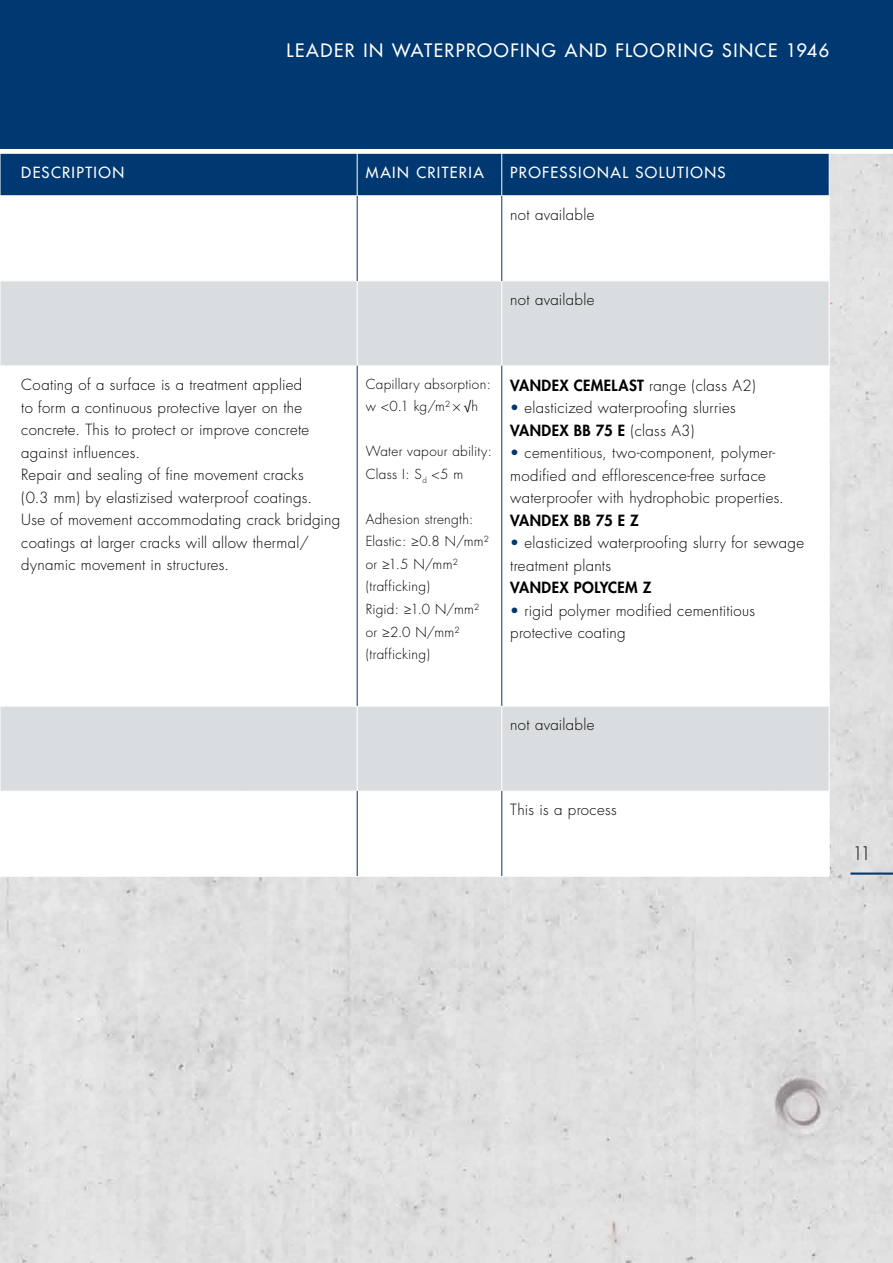
<style>
.page{position:relative;width:893px;height:1263px;background:#fff}
.page>*{position:absolute;margin:0;border:0;box-sizing:border-box;transform-origin:0 0}
.t1{font:18px "Futura";letter-spacing:.08em;color:#fff}
.t2{font:300 18px "Futura";color:#000}
.t3{font:300 15px/22.5px "Futura";letter-spacing:.02em;color:#000}
.t4{font:15px "Futura";letter-spacing:.1em;color:#fff}
.t5{font:800 15px "Futura";letter-spacing:.025em;color:#000}
.t6{font:300 13.5px/22.5px "Futura";letter-spacing:.02em;color:#000}
.s1{font-family:"Myriad Pro";font-weight:400}
.s2{font-family:"Minion Pro";font-weight:400}
.s3{font-weight:300}
.s4{font-weight:400;color:#003871}
.s5{font-weight:800}
</style>
<div class="page">
<div style="left:0;top:154px;width:893px;height:1109px;background:#e0e0e0"></div>
<hr style="left:850px;top:872px;width:43px;height:3px;background:#003871">
<div style="left:0;top:0;width:893px;height:149px;background:#003871"></div>
<svg style="left:1px;top:197px;width:828px;height:679px"></svg>
<svg style="left:1px;top:282px;width:828px;height:509px"></svg>
<hr style="left:829px;top:153px;width:1px;height:43px;background:#fff">
<div style="left:0;top:153px;width:829px;height:43px;background:#003871"></div>
<hr style="left:0;top:196px;width:357px;height:1px;background:#fff">
<hr style="left:0;top:196px;width:1px;height:85px;background:#fff">
<hr style="left:357px;top:196px;width:145px;height:1px;background:#fff">
<hr style="left:502px;top:196px;width:327px;height:1px;background:#fff">
<hr style="left:501px;top:196px;width:1px;height:85px;background:#fff">
<hr style="left:829px;top:196px;width:1px;height:85px;background:#fff">
<hr style="left:0;top:281px;width:357px;height:1px;background:#fff">
<hr style="left:0;top:281px;width:1px;height:85px;background:#fff">
<hr style="left:357px;top:281px;width:145px;height:1px;background:#fff">
<hr style="left:357px;top:281px;width:1px;height:85px;background:#fff">
<hr style="left:502px;top:281px;width:327px;height:1px;background:#fff">
<hr style="left:501px;top:281px;width:1px;height:85px;background:#fff">
<hr style="left:829px;top:281px;width:1px;height:85px;background:#fff">
<hr style="left:0;top:366px;width:357px;height:1px;background:#fff">
<hr style="left:0;top:366px;width:1px;height:340px;background:#fff">
<hr style="left:357px;top:366px;width:145px;height:1px;background:#fff">
<hr style="left:502px;top:366px;width:327px;height:1px;background:#fff">
<hr style="left:501px;top:366px;width:1px;height:340px;background:#fff">
<hr style="left:829px;top:366px;width:1px;height:340px;background:#fff">
<hr style="left:0;top:706px;width:357px;height:1px;background:#fff">
<hr style="left:0;top:706px;width:1px;height:85px;background:#fff">
<hr style="left:357px;top:706px;width:145px;height:1px;background:#fff">
<hr style="left:357px;top:706px;width:1px;height:85px;background:#fff">
<hr style="left:502px;top:706px;width:327px;height:1px;background:#fff">
<hr style="left:501px;top:706px;width:1px;height:85px;background:#fff">
<hr style="left:829px;top:706px;width:1px;height:85px;background:#fff">
<hr style="left:0;top:791px;width:357px;height:1px;background:#fff">
<hr style="left:0;top:791px;width:1px;height:85px;background:#fff">
<hr style="left:357px;top:791px;width:145px;height:1px;background:#fff">
<hr style="left:502px;top:791px;width:327px;height:1px;background:#fff">
<hr style="left:501px;top:791px;width:1px;height:85px;background:#fff">
<hr style="left:829px;top:791px;width:1px;height:85px;background:#fff">
<hr style="left:0;top:876px;width:357px;height:1px;background:#fff">
<hr style="left:357px;top:876px;width:145px;height:1px;background:#fff">
<hr style="left:502px;top:876px;width:327px;height:1px;background:#fff">
<hr style="left:357px;top:196px;width:1px;height:85px;background:#003871">
<hr style="left:502px;top:196px;width:1px;height:85px;background:#003871">
<hr style="left:357px;top:366px;width:1px;height:340px;background:#003871">
<hr style="left:502px;top:366px;width:1px;height:340px;background:#003871">
<hr style="left:357px;top:791px;width:1px;height:85px;background:#003871">
<hr style="left:502px;top:791px;width:1px;height:85px;background:#003871">
<p class="t1" style="left:287px;top:39px;width:203px">LEADER IN WATERPROOFI</p>
<p class="t1" style="left:526px;top:39px;width:103px">NG AND FLOO</p>
<p class="t1" style="left:666px;top:39px;width:164px">RING SINCE 1946</p>
<p class="t4" style="left:21px;top:163px;width:11px">DESCR</p>
<p class="t4" style="left:72px;top:163px;width:50px">IPTION</p>
<p class="t4" style="left:366px;top:163px;width:117px">MAINCRITERIA</p>
<p class="t4" style="left:510px;top:163px;width:50px">PROFESS</p>
<p class="t4" style="left:578px;top:163px;width:138px">IONAL SOLUTIONS</p>
<p class="t3" style="left:510px;top:204px;width:86px">not available</p>
<p class="t3" style="left:510px;top:289px;width:86px">not available</p>
<p class="t3" style="left:21px;top:374px;width:321px">Coating of a surface is a treatment applied<br>to form a continuous protective layer on the concrete. This to protect or improve concrete against influences.<br>Repair and sealing of fine movement cracks<br>(0.3 mm) by elastizised waterproof coatings.<br>Use of movement accommodating crack bridging coatings at larger cracks will allow thermal/ dynamic movement in structures.</p>
<p class="t6" style="left:366px;top:373px;width:127px">Capillary absorption: w &lt;0.1 kg/m² × <span class="s1">√</span>h</p>
<p class="t6" style="left:366px;top:441px;width:128px">Water vapour ability:<br>Class I: S<sub>d</sub> &lt;5 m</p>
<p class="t6" style="left:366px;top:508px;width:125px">Adhesion strength:<br>Elastic: <span class="s2">≥</span>0.8 N/mm² or <span class="s2">≥</span>1.5 N/mm² (trafficking)<br>Rigid: <span class="s2">≥</span>1.0 N/mm² or <span class="s2">≥</span>2.0 N/mm² (trafficking)</p>
<p class="t5" style="left:510px;top:375px;width:247px">VANDEX CEMELAST <span class="s3">range (class A2)</span></p>
<p class="t3" style="left:510px;top:397px;width:227px"><span class="s4">•</span> elasticized waterproofing slurries<br><span class="s5">VANDEX BB 75 E</span> (class A3)</p>
<p class="t3" style="left:510px;top:442px;width:275px"><span class="s4">•</span> cementitious, two-component, polymer&shy;modified and efflorescence-free surface waterproofer with hydrophobic properties.<br><span class="s5">VANDEX BB 75 E Z</span></p>
<p class="t3" style="left:510px;top:532px;width:295px"><span class="s4">•</span> elasticized waterproofing slurry for sewage treatment plants<br><span class="s5">VANDEX POLYCEM Z</span></p>
<p class="t3" style="left:510px;top:599px;width:246px"><span class="s4">•</span> rigid polymer modified cementitious protective coating</p>
<p class="t3" style="left:510px;top:714px;width:86px">not available</p>
<p class="t3" style="left:510px;top:799px;width:108px">This is a process</p>
<p class="t2" style="left:852px;top:842px;width:21px">11</p>
</div>
